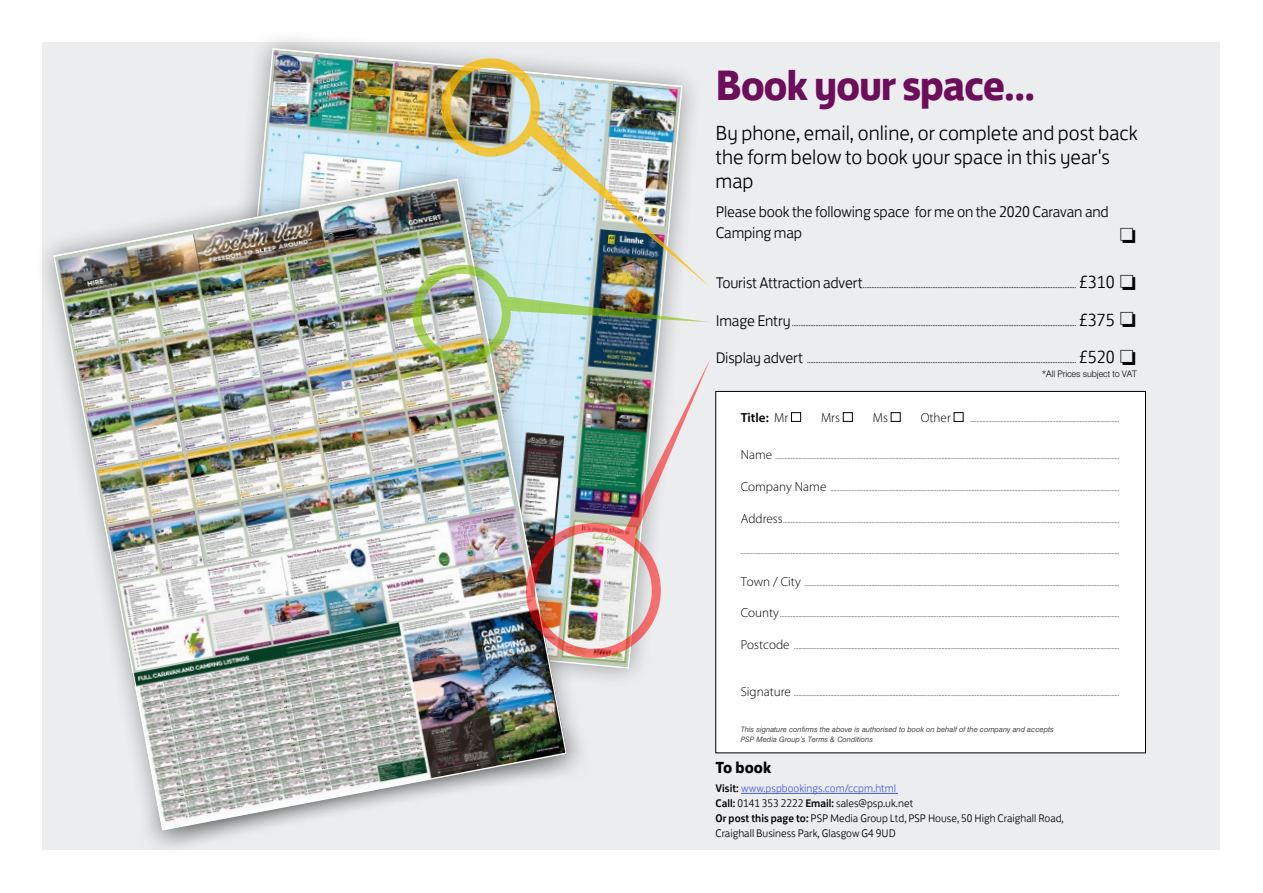
<style>
.page{position:relative;width:1263px;height:893px;background:#fff}
.page>*{position:absolute;margin:0;border:0;box-sizing:border-box;transform-origin:0 0}
.t1{font:700 43.65px "FS Jack";letter-spacing:-.03em;color:#6c0e5a}
.t2{font:300 21px/24px "FS Jack";color:#000}
.t3{font:700 16.5px "FS Jack";color:#000}
.t4{font:300 15.75px/21.6px "FS Jack";letter-spacing:-.01em;color:#000}
.t5{font:300 13.2px "Myriad";color:#000}
.t6{font:600 13.2px "Myriad";color:#000}
.t7{font:300 11.25px/15px "FS Jack";color:#000}
.t8{font:300 9px "FS Jack";color:#000}
.t9{font:300 9px "Swiss 721 BT";letter-spacing:-.015em;color:#000}
.t10{font:300 8.7px "Myriad";color:#000}
.t11{font:italic 7.5px/10.4px "Swiss 721 BT";color:#4b4b4b}
.s1{font-size:15.75px}
.s2{font-size:18px}
.s3{font-weight:300}
.s4{font-size:13.2px}
.s5{font-weight:500}
.s6{color:#485cdb}
</style>
<div class="page">
<div style="left:43px;top:43px;width:1177px;height:807px;background:#ebedee"></div>
<hr style="left:741px;top:793px;width:157px;height:1px;background:#485cdb">
<div style="left:716px;top:391px;width:429px;height:362px;background:#fff"></div>
<div style="left:715px;top:391px;width:431px;height:362px;border:1px solid #000"></div>
<div style="left:791px;top:412px;width:10px;height:10px;border:1px solid #000"></div>
<div style="left:843px;top:412px;width:10px;height:10px;border:1px solid #000"></div>
<div style="left:891px;top:412px;width:9px;height:10px;border:1px solid #000"></div>
<div style="left:954px;top:412px;width:9px;height:10px;border:1px solid #000"></div>
<div style="left:198px;top:27px;width:505px;height:662px;background:#000;opacity:.35"></div>
<img style="left:218px;top:47px;width:465px;height:622px">
<div style="left:33px;top:159px;width:554px;height:692px;background:#000;opacity:.35"></div>
<img style="left:52px;top:178px;width:516px;height:653px">
<img style="left:427px;top:44px;width:283px;height:243px">
<div style="left:412px;top:265px;width:99px;height:98px;border:9px solid #81c200;border-radius:50%"></div>
<img style="left:506px;top:296px;width:203px;height:26px">
<img style="left:521px;top:358px;width:189px;height:301px">
<h1 class="t1" style="left:715px;top:49px;width:322px">Book your space...</h1>
<h2 class="t2" style="left:715px;top:119px;width:424px">By phone, email, online, or complete and post back the form below to book your space in this year's map</h2>
<h3 class="t4" style="left:716px;top:199px;width:395px">Please book the following space for me on the 2020 Caravan and<br>Camping map</h3>
<p class="t8" style="left:716px;top:278px;width:422px"><span class="s1">Tourist Attraction advert</span>.............................................................................................................................. <span class="s2">£310</span> □</p>
<p class="t8" style="left:716px;top:315px;width:422px"><span class="s1">Image Entry</span>........................................................................................................................................................................ <span class="s2">£375</span> □</p>
<p class="t8" style="left:716px;top:353px;width:422px"><span class="s1">Display advert</span> ............................................................................................................................................................... <span class="s2">£520</span> □</p>
<p class="t9" style="left:1042px;top:368px;width:97px">*All Prices subject to VAT</p>
<h3 class="t6" style="left:741px;top:411px;width:49px">Title: <span class="s3">Mr</span></h3>
<h3 class="t5" style="left:821px;top:411px;width:21px">Mrs</h3>
<h3 class="t5" style="left:873px;top:411px;width:17px">Ms</h3>
<h3 class="t5" style="left:921px;top:411px;width:32px">Other</h3>
<p class="t10" style="left:970px;top:414px;width:150px">..................................................................................................</p>
<p class="t10" style="left:741px;top:452px;width:380px"><span class="s4">Name</span> ..................................................................................................................................................................................................................................</p>
<p class="t10" style="left:741px;top:484px;width:380px"><span class="s4">Company Name</span> ..............................................................................................................................................................................................</p>
<p class="t10" style="left:741px;top:515px;width:380px"><span class="s4">Address</span>.............................................................................................................................................................................................................................</p>
<p class="t10" style="left:741px;top:547px;width:380px">.........................................................................................................................................................................................................................................................</p>
<p class="t10" style="left:741px;top:579px;width:380px"><span class="s4">Town / City</span> ...............................................................................................................................................................................................................</p>
<p class="t10" style="left:741px;top:610px;width:380px"><span class="s4">County</span>...............................................................................................................................................................................................................................</p>
<p class="t10" style="left:741px;top:642px;width:380px"><span class="s4">Postcode</span> ......................................................................................................................................................................................................................</p>
<p class="t10" style="left:741px;top:689px;width:380px"><span class="s4">Signature</span> ......................................................................................................................................................................................................................</p>
<p class="t11" style="left:741px;top:724px;width:315px">This signature confirms the above is authorised to book on behalf of the company and accepts<br>PSP Media Group’s Terms &amp; Conditions</p>
<h3 class="t3" style="left:715px;top:753px;width:57px">To book</h3>
<p class="t7" style="left:715px;top:780px;width:350px"><span class="s5">Visit:</span> <span class="s6">www.pspbookings.com/ccpm.html<br></span><span class="s5">Call:</span> 0141 353 2222 <span class="s5">Email:</span> sales@psp.uk.net<br><span class="s5">Or post this page to:</span> PSP Media Group Ltd, PSP House, 50 High Craighall Road, Craighall Business Park, Glasgow G4 9UD</p>
</div>
